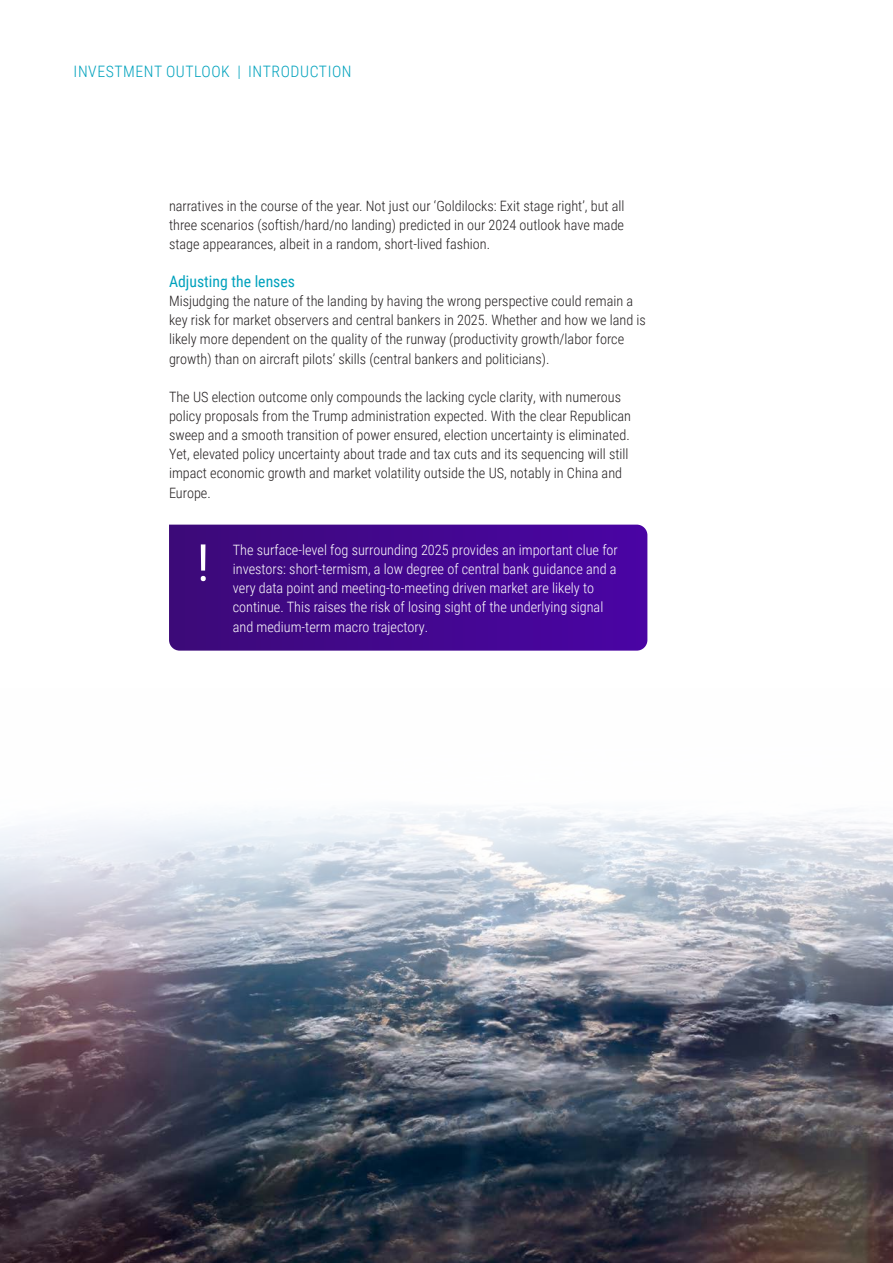
<style>
.page{position:relative;width:893px;height:1263px;background:#fff}
.page>*{position:absolute;margin:0;border:0;box-sizing:border-box;transform-origin:0 0}
.Inleidende_tekst{font:300 15.75px "Roboto Condensed";letter-spacing:.035em;color:#00a2bd}
.Paragraafkop{font:15.75px "Roboto Condensed";color:#00a2bd}
.Leestekst{font:300 14.25px/19.2px "Roboto Condensed";color:#231f20}
.Leestekst-2{font:300 14.25px/19.2px "Roboto Condensed";color:#fff}
</style>
<div class="page">
<svg style="left:169px;top:525px;width:478px;height:126px;background:#43078e"></svg>
<img style="left:0;top:808px;width:893px;height:455px">
<svg style="left:201px;top:544px;width:5px;height:37px"></svg>
<p class="Inleidende_tekst" style="left:74px;top:60px;width:279px">INVESTMENT OUTLOOK | INTRODUCTION</p>
<p class="Leestekst" style="left:169px;top:195px;width:457px;text-align:justify">narratives in the course of the year. Not just our ‘Goldilocks: Exit stage right’, but all three scenarios (softish/hard/no landing) predicted in our 2024 outlook have made stage appearances, albeit in a random, short-lived fashion.</p>
<p class="Paragraafkop" style="left:169px;top:270px;width:128px">Adjusting the lenses</p>
<p class="Leestekst" style="left:169px;top:291px;width:478px">Misjudging the nature of the landing by having the wrong perspective could remain a key risk for market observers and central bankers in 2025. Whether and how we land is likely more dependent on the quality of the runway (productivity growth/labor force growth) than on aircraft pilots’ skills (central bankers and politicians).</p>
<p class="Leestekst" style="left:169px;top:387px;width:463px">The US election outcome only compounds the lacking cycle clarity, with numerous policy proposals from the Trump administration expected. With the clear Republican sweep and a smooth transition of power ensured, election uncertainty is eliminated.<br>Yet, elevated policy uncertainty about trade and tax cuts and its sequencing will still impact economic growth and market volatility outside the US, notably in China and Europe.</p>
<p class="Leestekst-2" style="left:233px;top:540px;width:387px">The surface-level fog surrounding 2025 provides an important clue for investors: short-termism, a low degree of central bank guidance and a very data point and meeting-to-meeting driven market are likely to continue. This raises the risk of losing sight of the underlying signal and medium-term macro trajectory.</p>
</div>
